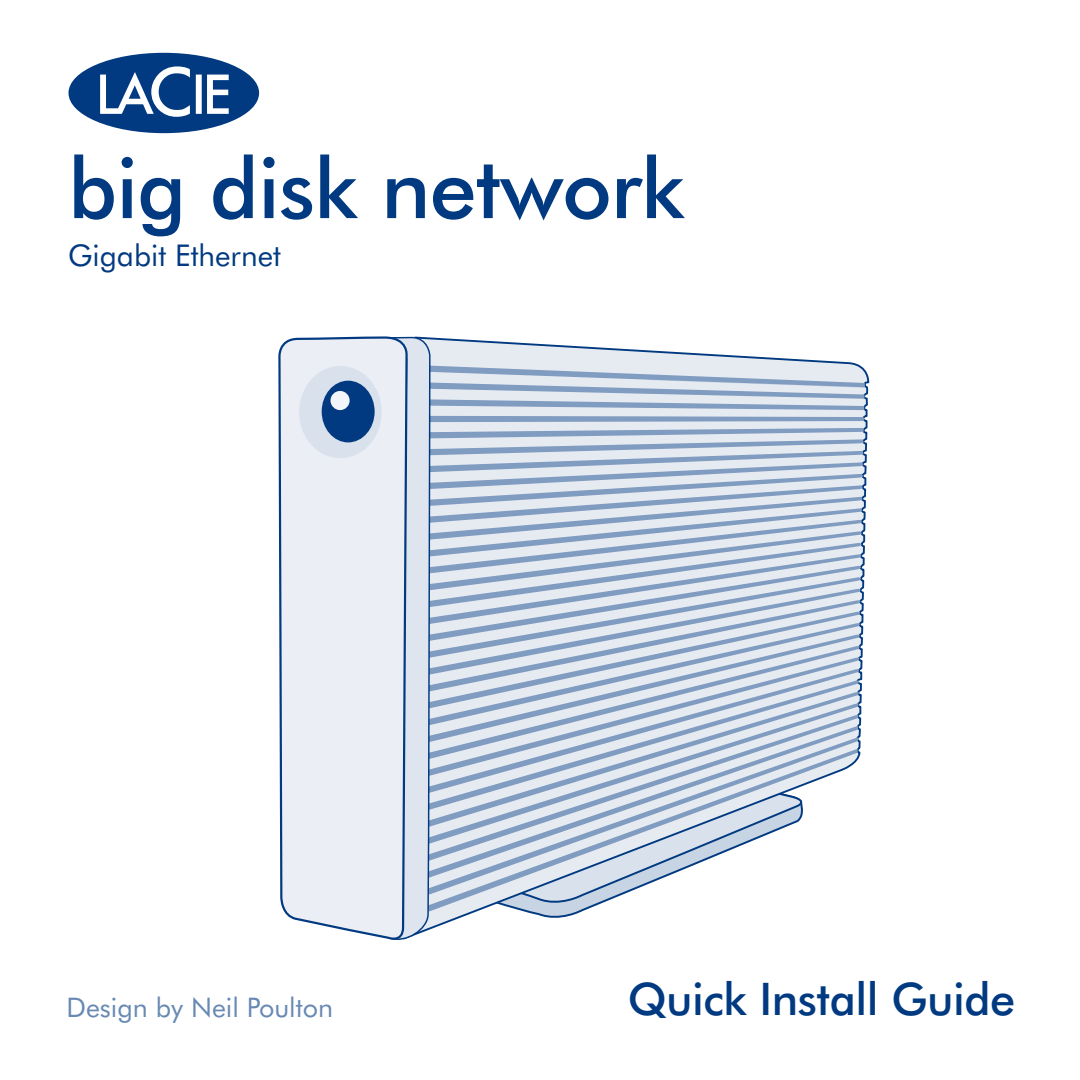
<style>
.page{position:relative;width:1080px;height:1080px;background:#fff}
.page>*{position:absolute;margin:0;border:0;box-sizing:border-box;transform-origin:0 0}
.t1{font:500 84px "Futura BT";letter-spacing:-.01em;color:#013a81}
.t2{font:500 45px "Futura BT";letter-spacing:-.01em;color:#013a81}
.t3{font:30px "Futura BT";color:#013a81}
.t4{font:27px "Futura BT";color:#6789b3}
</style>
<div class="page">
<svg style="left:431px;top:337px;width:438px;height:592px"></svg>
<svg style="left:431px;top:366px;width:434px;height:44px;background:#c1cedf"></svg>
<svg style="left:431px;top:416px;width:433px;height:6px;background:#8da6c6"></svg>
<svg style="left:431px;top:428px;width:433px;height:314px;background:#c0cedf"></svg>
<svg style="left:431px;top:646px;width:429px;height:12px;background:#c1cee0"></svg>
<svg style="left:431px;top:658px;width:429px;height:118px;background:#c0cddf"></svg>
<svg style="left:431px;top:669px;width:428px;height:11px;background:#c2cfe0"></svg>
<svg style="left:431px;top:680px;width:428px;height:12px;background:#c1cee0"></svg>
<svg style="left:431px;top:692px;width:428px;height:11px;background:#c1cee0"></svg>
<svg style="left:431px;top:703px;width:428px;height:141px;background:#c2cfe0"></svg>
<svg style="left:431px;top:715px;width:427px;height:11px;background:#c1cee0"></svg>
<svg style="left:431px;top:726px;width:427px;height:11px;background:#c1cedf"></svg>
<svg style="left:431px;top:737px;width:427px;height:12px;background:#c2cfe0"></svg>
<svg style="left:431px;top:749px;width:427px;height:163px"></svg>
<svg style="left:409px;top:336px;width:22px;height:602px;background:#ccd7e6"></svg>
<svg style="left:278px;top:336px;width:131px;height:604px;background:#e1e7f0"></svg>
<div style="left:299px;top:366px;width:83px;height:92px;background:#d9e1ec;border-radius:50%"></div>
<div style="left:322px;top:381px;width:53px;height:61px;background:#013a81;border-radius:50%"></div>
<div style="left:331px;top:391px;width:19px;height:19px;background:#f2f5f9;border-radius:50%"></div>
<svg style="left:68px;top:53px;width:191px;height:80px"></svg>
<h1 class="t1" style="left:68px;top:137px;width:618px">big disk network</h1>
<p class="t3" style="left:68px;top:237px;width:214px">Gigabit Ethernet</p>
<p class="t4" style="left:66px;top:991px;width:268px">Design by Neil Poulton</p>
<h2 class="t2" style="left:628px;top:972px;width:389px">Quick Install Guide</h2>
</div>
